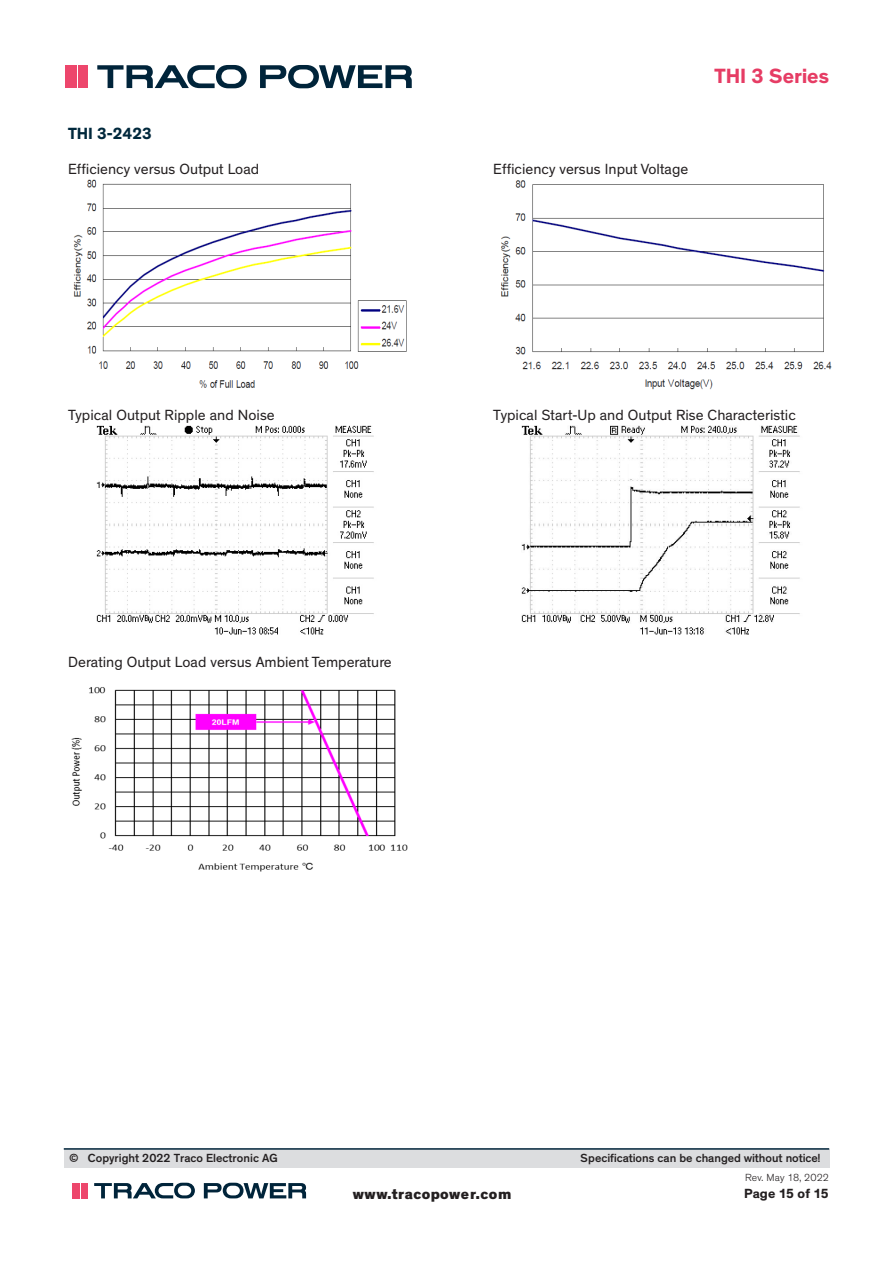
<style>
.page{position:relative;width:893px;height:1263px;background:#fff}
.page>*{position:absolute;margin:0;border:0;box-sizing:border-box;transform-origin:0 0}
.t1{font:700 21px "Theinhardt";color:#e63c64}
.t2{font:700 16.5px "Theinhardt";color:#00283c}
.t3{font:15px "Theinhardt";color:#231f20}
.t4{font:800 15px "Theinhardt";letter-spacing:.025em;color:#231f20}
.t5{font:700 13.5px "Theinhardt";letter-spacing:.005em;color:#231f20}
.t6{font:500 12px "Theinhardt";color:#231f20}
.t7{font:300 10.5px "Theinhardt";letter-spacing:.01em;color:#231f20}
</style>
<div class="page">
<div style="left:64px;top:1149px;width:765px;height:19px;background:#dcdddf"></div>
<hr style="left:64px;top:1148px;width:765px;height:2px;background:#00243a">
<svg style="left:94px;top:1183px;width:101px;height:15px"></svg>
<svg style="left:204px;top:1183px;width:102px;height:15px"></svg>
<div style="left:72px;top:1183px;width:7px;height:15px;background:#ed466c"></div>
<div style="left:81px;top:1183px;width:7px;height:15px;background:#ed466c"></div>
<svg style="left:97px;top:65px;width:150px;height:23px"></svg>
<svg style="left:260px;top:65px;width:152px;height:23px"></svg>
<div style="left:65px;top:65px;width:9px;height:23px;background:#ed466c"></div>
<div style="left:78px;top:65px;width:9px;height:23px;background:#ed466c"></div>
<svg style="left:76px;top:65px;width:1px;height:23px"></svg>
<img style="left:73px;top:179px;width:334px;height:209px">
<img style="left:501px;top:180px;width:331px;height:210px">
<img style="left:96px;top:425px;width:278px;height:210px">
<img style="left:522px;top:425px;width:278px;height:210px">
<img style="left:71px;top:687px;width:337px;height:185px">
<p class="t2" style="left:68px;top:123px;width:85px">THI 3-2423</p>
<p class="t3" style="left:68px;top:160px;width:193px">Efficiency versus Output Load</p>
<p class="t3" style="left:493px;top:160px;width:196px">Efficiency versus Input Voltage</p>
<h1 class="t1" style="left:714px;top:63px;width:116px">THI 3 Series</h1>
<p class="t3" style="left:68px;top:406px;width:208px">Typical Output Ripple and Noise</p>
<p class="t3" style="left:493px;top:406px;width:304px">Typical Start-Up and Output Rise Characteristic</p>
<p class="t3" style="left:68px;top:653px;width:325px">Derating Output Load versus Ambient Temperature</p>
<p class="t6" style="left:69px;top:1151px;width:210px">© Copyright 2022 Traco Electronic AG</p>
<p class="t6" style="left:581px;top:1151px;width:241px">Specifications can be changed without notice!</p>
<p class="t5" style="left:744px;top:1185px;width:86px">Page 15 of 15</p>
<p class="t7" style="left:745px;top:1171px;width:86px">Rev. May 18, 2022</p>
<p class="t4" style="left:353px;top:1185px;width:160px">www.tracopower.com</p>
</div>
